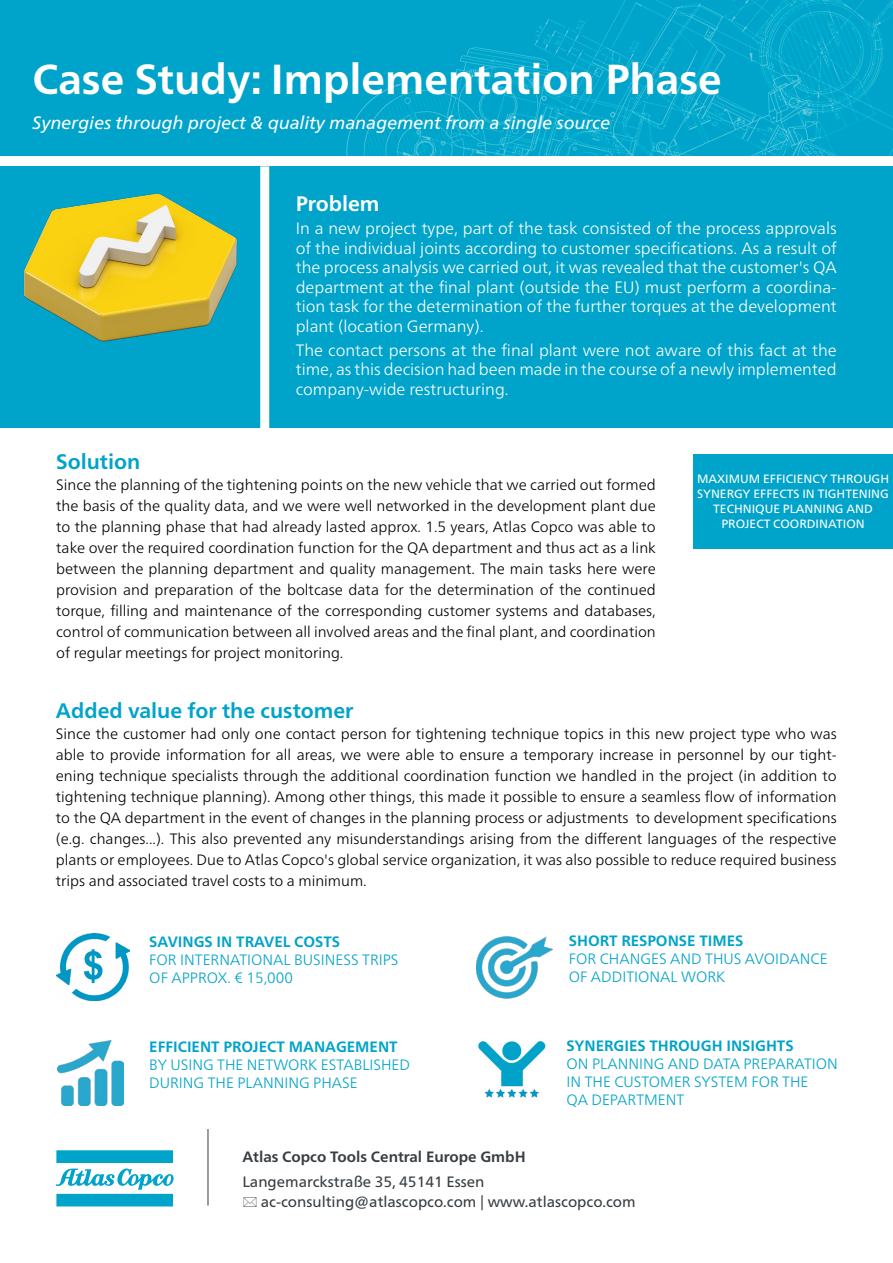
<style>
.page{position:relative;width:893px;height:1263px;background:#fff}
.page>*{position:absolute;margin:0;border:0;box-sizing:border-box;transform-origin:0 0}
.t1{font:700 42px "Neue Frutiger World";color:#fff}
.t2{font:700 21px "Neue Frutiger World";color:#00a3c9}
.t3{font:700 21px "Neue Frutiger World";color:#fff}
.t4{font:italic 18px "Neue Frutiger World";color:#fff}
.t5{font:300 16.5px/19.5px "Neue Frutiger World";color:#fff;text-align:justify}
.t6{font:300 15px/21px "Neue Frutiger World";color:#000;text-align:justify}
.t7{font:300 15px/18px "Neue Frutiger World";color:#00a3c9}
.t8{font:700 15px "Neue Frutiger World";color:#00a3c9}
.t9{font:15px/19.5px "Neue Frutiger World";color:#373d42}
.t10{font:700 15px "Neue Frutiger World";color:#373d42}
.t11{font:12px/15px "Neue Frutiger World";color:#fff;text-align:center}
</style>
<div class="page">
<svg style="left:56px;top:1150px;width:118px;height:56px"></svg>
<hr style="left:208px;top:1129px;width:1px;height:76px;background:#373d42">
<div style="left:0;top:166px;width:893px;height:261px;background:#00a3c9"></div>
<div style="left:260px;top:166px;width:9px;height:312px;background:#fff"></div>
<div style="left:693px;top:454px;width:200px;height:94px;background:#00a3c9"></div>
<img style="left:476px;top:936px;width:77px;height:62px">
<img style="left:0;top:0;width:893px;height:155px">
<img style="left:58px;top:1040px;width:65px;height:66px">
<img style="left:478px;top:1041px;width:68px;height:57px">
<img style="left:57px;top:934px;width:72px;height:67px">
<img style="left:23px;top:193px;width:214px;height:149px">
<h1 class="t1" style="left:33px;top:43px;width:691px">Case Study: Implementation Phase</h1>
<p class="t4" style="left:33px;top:108px;width:579px">Synergies through project &amp; quality management from a single source</p>
<h2 class="t3" style="left:296px;top:185px;width:85px">Problem</h2>
<p class="t5" style="left:296px;top:219px;width:543px">In a new project type, part of the task consisted of the process approvals of the individual joints according to customer specifications. As a result of the process analysis we carried out, it was revealed that the customer's QA department at the final plant (outside the EU) must perform a coordina&shy;tion task for the determination of the further torques at the development plant (location Germany).</p>
<p class="t5" style="left:296px;top:340px;width:543px">The contact persons at the final plant were not aware of this fact at the time, as this decision had been made in the course of a newly implemented company-wide restructuring.</p>
<h2 class="t2" style="left:56px;top:443px;width:86px">Solution</h2>
<p class="t6" style="left:56px;top:474px;width:601px">Since the planning of the tightening points on the new vehicle that we carried out formed the basis of the quality data, and we were well networked in the development plant due to the planning phase that had already lasted approx. 1.5 years, Atlas Copco was able to take over the required coordination function for the QA department and thus act as a link between the planning department and quality management. The main tasks here were provision and preparation of the boltcase data for the determination of the continued torque, filling and maintenance of the corresponding customer systems and databases, control of communication between all involved areas and the final plant, and coordination of regular meetings for project monitoring.</p>
<p class="t11" style="left:697px;top:472px;width:194px">MAXIMUM EFFICIENCY THROUGH<br>SYNERGY EFFECTS IN TIGHTENING<br>TECHNIQUE PLANNING AND<br>PROJECT COORDINATION</p>
<h2 class="t2" style="left:56px;top:693px;width:299px">Added value for the customer</h2>
<p class="t6" style="left:56px;top:724px;width:782px">Since the customer had only one contact person for tightening technique topics in this new project type who was able to provide information for all areas, we were able to ensure a temporary increase in personnel by our tight&shy;ening technique specialists through the additional coordination function we handled in the project (in addition to tightening technique planning). Among other things, this made it possible to ensure a seamless flow of information to the QA department in the event of changes in the planning process or adjustments to development specifications (e.g. changes...). This also prevented any misunderstandings arising from the different languages of the respective plants or employees. Due to Atlas Copco's global service organization, it was also possible to reduce required business trips and associated travel costs to a minimum.</p>
<p class="t8" style="left:149px;top:929px;width:192px">SAVINGS IN TRAVEL COSTS</p>
<p class="t7" style="left:149px;top:951px;width:251px">FOR INTERNATIONAL BUSINESS TRIPS<br>OF APPROX. € 15,000</p>
<p class="t8" style="left:149px;top:1033px;width:250px">EFFICIENT PROJECT MANAGEMENT</p>
<p class="t7" style="left:149px;top:1056px;width:262px">BY USING THE NETWORK ESTABLISHED<br>DURING THE PLANNING PHASE</p>
<p class="t8" style="left:569px;top:927px;width:176px">SHORT RESPONSE TIMES</p>
<p class="t7" style="left:569px;top:950px;width:260px">FOR CHANGES AND THUS AVOIDANCE<br>OF ADDITIONAL WORK</p>
<p class="t8" style="left:567px;top:1033px;width:229px">SYNERGIES THROUGH INSIGHTS</p>
<p class="t7" style="left:567px;top:1055px;width:273px">ON PLANNING AND DATA PREPARATION<br>IN THE CUSTOMER SYSTEM FOR THE<br>QA DEPARTMENT</p>
<p class="t10" style="left:242px;top:1143px;width:285px">Atlas Copco Tools Central Europe GmbH</p>
<p class="t9" style="left:261px;top:1172px;width:376px;text-indent:-19px">Langemarckstraße 35, 45141 Essen ac-consulting@atlascopco.com | www.atlascopco.com</p>
</div>
